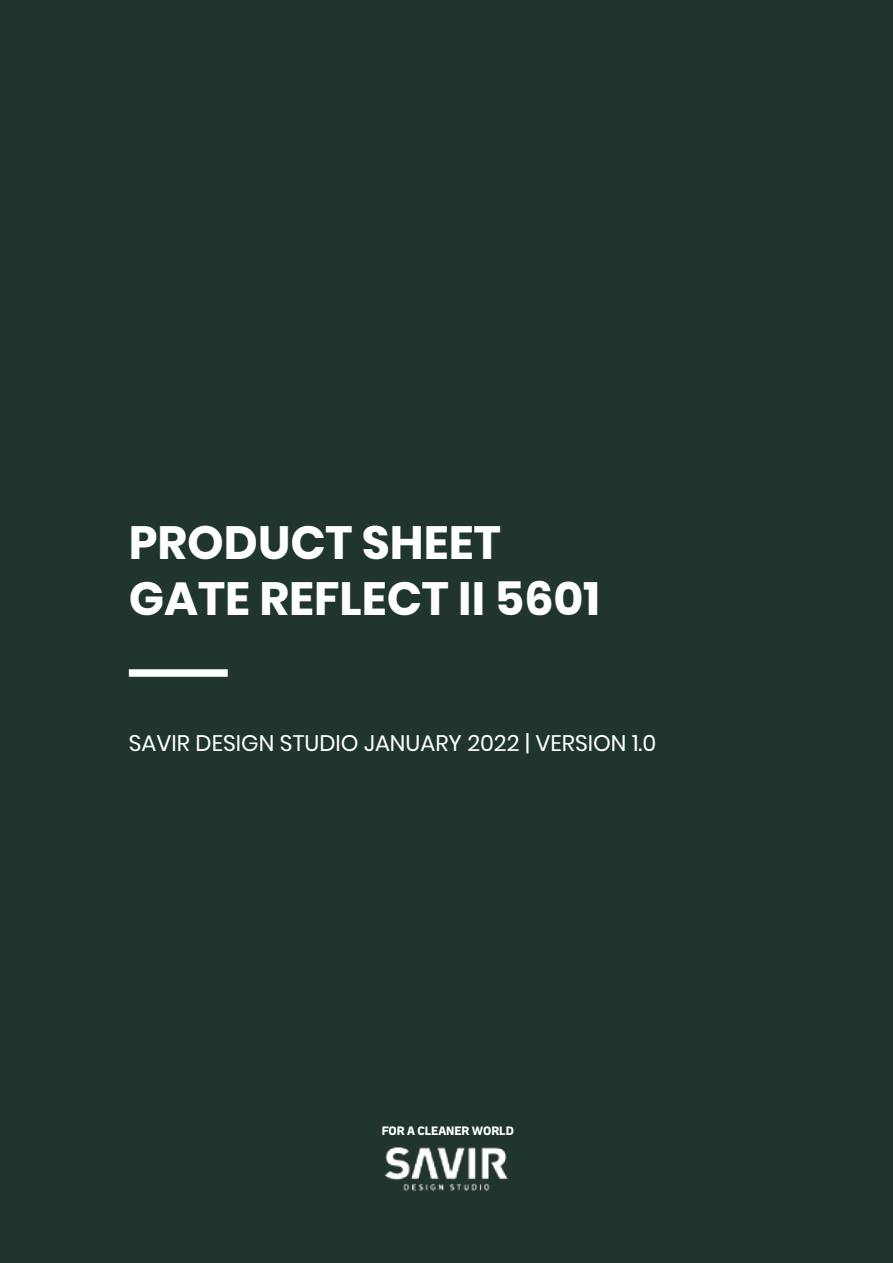
<style>
.page{position:relative;width:893px;height:1263px;background:#20352e}
.page>*{position:absolute;margin:0;border:0;box-sizing:border-box;transform-origin:0 0}
.t1{font:700 46.5px/55.8px "Poppins";color:#fff}
.t2{font:22.5px "Poppins";color:#fff}
.t3{font:800 12.75px "Republic";color:#fff}
</style>
<div class="page">
<img style="left:357px;top:1126px;width:179px;height:83px">
<div style="left:129px;top:669px;width:99px;height:8px;background:#fff"></div>
<h1 class="t1" style="left:129px;top:515px;width:473px">PRODUCT SHEET<br>GATE REFLECT II 5601</h1>
<p class="t2" style="left:129px;top:730px;width:529px">SAVIR DESIGN STUDIO JANUARY 2022 | VERSION 1.0</p>
<p class="t3" style="left:382px;top:1122px;width:134px">FOR A CLEANER WORLD</p>
</div>
